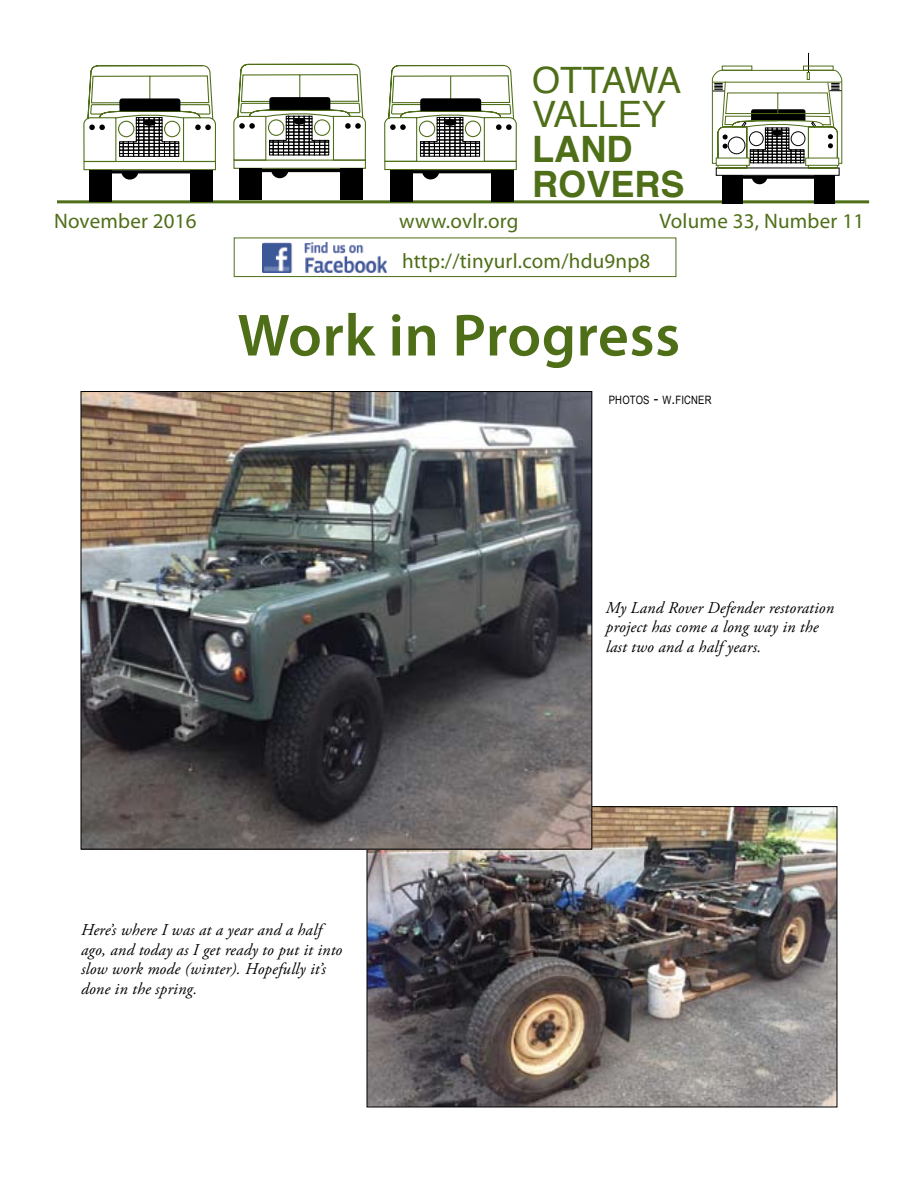
<style>
.page{position:relative;width:918px;height:1188px;background:#fff}
.page>*{position:absolute;margin:0;border:0;box-sizing:border-box;transform-origin:0 0}
.t1{font:600 60px "Myriad Pro";letter-spacing:.01em;color:#4f6e18}
.t2{font:36.3px/34.8px "Helvetica";color:#4f6e18}
.t3{font:700 36.3px/34.8px "Helvetica";color:#4f6e18}
.t4{font:21px "Myriad Pro";letter-spacing:.01em;color:#4f6e18}
.t5{font:italic 16.5px/19.5px "Adobe Garamond Pro";letter-spacing:.01em;color:#000}
.t6{font:11.55px "Arial Narrow";letter-spacing:.015em;color:#000}
.s1{font-size:16.5px}
</style>
<div class="page">
<hr style="left:57px;top:200px;width:812px;height:3px;background:#4f6e18">
<div style="left:83px;top:161px;width:133px;height:9px;border:1px solid #4f6e18"></div>
<div style="left:89px;top:170px;width:23px;height:32px;background:#000"></div>
<div style="left:190px;top:170px;width:23px;height:32px;background:#000"></div>
<svg style="left:112px;top:170px;width:78px;height:10px"></svg>
<svg style="left:83px;top:65px;width:133px;height:98px"></svg>
<div style="left:384px;top:161px;width:133px;height:9px;border:1px solid #4f6e18"></div>
<div style="left:390px;top:170px;width:23px;height:31px;background:#000"></div>
<div style="left:491px;top:170px;width:23px;height:31px;background:#000"></div>
<svg style="left:413px;top:170px;width:78px;height:9px"></svg>
<svg style="left:384px;top:64px;width:133px;height:98px"></svg>
<div style="left:233px;top:160px;width:133px;height:9px;border:1px solid #4f6e18"></div>
<div style="left:239px;top:169px;width:23px;height:31px;background:#000"></div>
<div style="left:340px;top:169px;width:23px;height:31px;background:#000"></div>
<svg style="left:262px;top:169px;width:78px;height:9px"></svg>
<svg style="left:233px;top:63px;width:133px;height:98px"></svg>
<img style="left:262px;top:242px;width:125px;height:30px">
<div style="left:234px;top:238px;width:442px;height:39px;border:1px solid #4f6e18"></div>
<img style="left:369px;top:808px;width:466px;height:297px">
<img style="left:83px;top:393px;width:507px;height:455px">
<div style="left:716px;top:167px;width:124px;height:9px;border:1px solid #000"></div>
<div style="left:723px;top:176px;width:20px;height:28px;background:#000"></div>
<div style="left:814px;top:176px;width:21px;height:28px;background:#000"></div>
<svg style="left:743px;top:176px;width:71px;height:8px"></svg>
<svg style="left:711px;top:53px;width:132px;height:116px"></svg>
<div style="left:722px;top:66px;width:30px;height:5px;border:1px solid #4f6e18"></div>
<div style="left:803px;top:66px;width:31px;height:5px;border:1px solid #4f6e18"></div>
<h2 class="t2" style="left:532px;top:61px;width:151px">OTTAWA<br>VALLEY</h2>
<h2 class="t3" style="left:532px;top:130px;width:154px">LAND<br>ROVERS</h2>
<p class="t4" style="left:54px;top:208px;width:144px">November 2016</p>
<p class="t4" style="left:399px;top:208px;width:121px">www.ovlr.org</p>
<p class="t4" style="left:660px;top:208px;width:206px">Volume 33, Number 11</p>
<p class="t4" style="left:402px;top:248px;width:250px">http://tinyurl.com/hdu9np8</p>
<h1 class="t1" style="left:238px;top:297px;width:444px">Work in Progress</h1>
<p class="t6" style="left:609px;top:393px;width:104px">PHOTOS <span class="s1">-</span> W<span class="s1">.</span>FICNER</p>
<p class="t5" style="left:81px;top:920px;width:263px">Here’s where I was at a year and a half ago, and today as I get ready to put it into slow work mode (winter). Hopefully it’s done in the spring.</p>
<p class="t5" style="left:606px;top:598px;width:230px">My Land Rover Defender restoration project has come a long way in the last two and a half years.</p>
</div>
